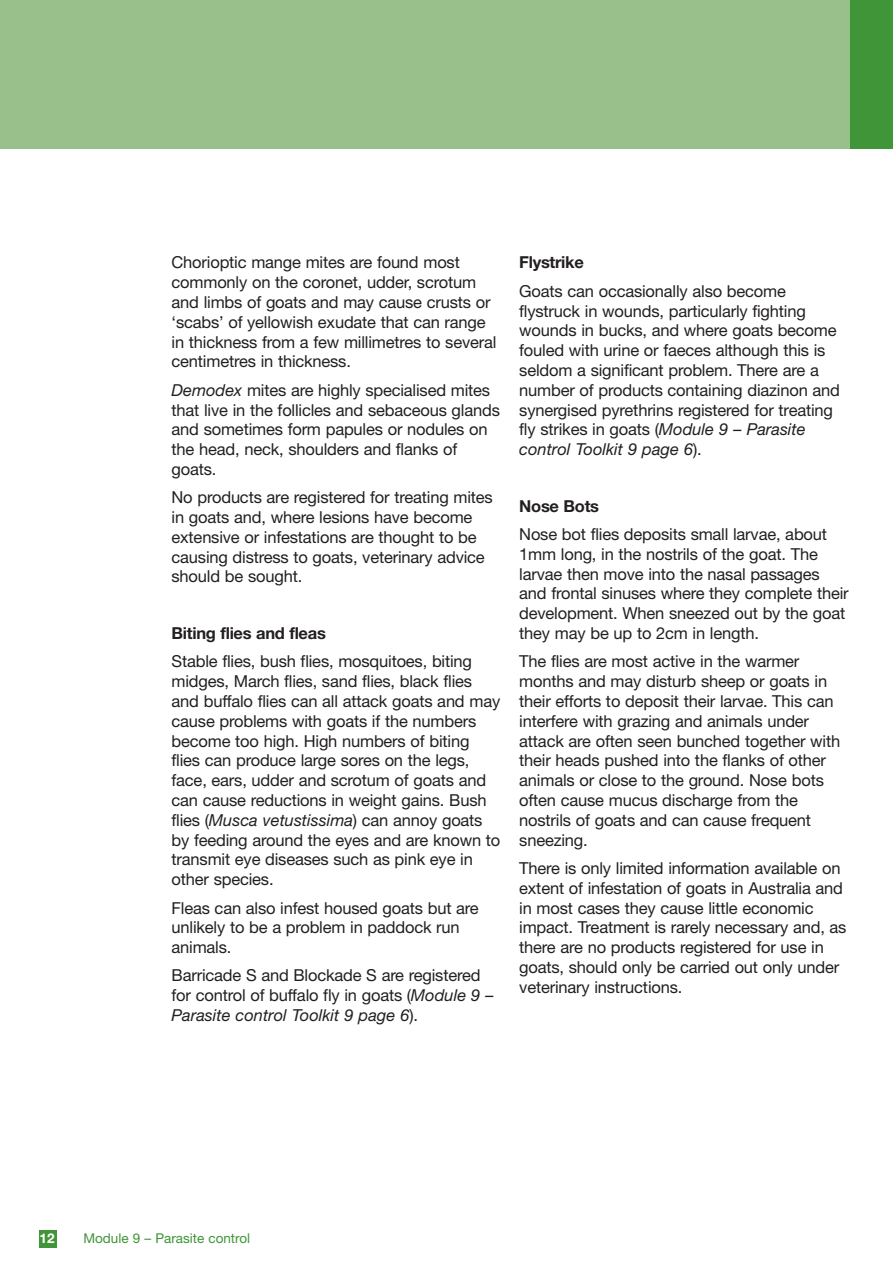
<style>
.page{position:relative;width:893px;height:1263px;background:#fff}
.page>*{position:absolute;margin:0;border:0;box-sizing:border-box;transform-origin:0 0}
.t1{font:16.5px/19.8px "Helvetica Neue";letter-spacing:-.01em;color:#231f20}
.t2{font:700 16.5px "Helvetica Neue";letter-spacing:-.015em;color:#231f20}
.t3{font:13.5px "Helvetica Neue";color:#3f9537}
.t4{font:700 13.5px "Helvetica Neue";color:#fff}
.s1{font-style:italic}
</style>
<div class="page">
<div style="left:39px;top:1230px;width:17px;height:17px;background:#3f9537"></div>
<div style="left:0;top:0;width:893px;height:149px;background:#99c08b"></div>
<div style="left:850px;top:0;width:43px;height:149px;background:#3f9537"></div>
<p class="t1" style="left:172px;top:254px;width:326px">Chorioptic mange mites are found most commonly on the coronet, udder, scrotum and limbs of goats and may cause crusts or ‘scabs’ of yellowish exudate that can range in thickness from a few millimetres to several centimetres in thickness.</p>
<p class="t1" style="left:172px;top:382px;width:330px"><span class="s1">Demodex</span> mites are highly specialised mites that live in the follicles and sebaceous glands and sometimes form papules or nodules on the head, neck, shoulders and flanks of goats.</p>
<p class="t1" style="left:172px;top:489px;width:323px">No products are registered for treating mites in goats and, where lesions have become extensive or infestations are thought to be causing distress to goats, veterinary advice should be sought.</p>
<p class="t2" style="left:172px;top:627px;width:156px">Biting flies and fleas</p>
<p class="t1" style="left:172px;top:653px;width:330px">Stable flies, bush flies, mosquitoes, biting midges, March flies, sand flies, black flies and buffalo flies can all attack goats and may cause problems with goats if the numbers become too high. High numbers of biting flies can produce large sores on the legs, face, ears, udder and scrotum of goats and can cause reductions in weight gains. Bush flies (<span class="s1">Musca vetustissima</span>) can annoy goats by feeding around the eyes and are known to transmit eye diseases such as pink eye in other species.</p>
<p class="t1" style="left:172px;top:899px;width:309px">Fleas can also infest housed goats but are unlikely to be a problem in paddock run animals.</p>
<p class="t1" style="left:172px;top:967px;width:324px">Barricade S and Blockade S are registered for control of buffalo fly in goats (<span class="s1">Module 9 –<br>Parasite control Toolkit 9 page 6</span>).</p>
<p class="t2" style="left:519px;top:257px;width:66px">Flystrike</p>
<p class="t1" style="left:519px;top:283px;width:322px">Goats can occasionally also become flystruck in wounds, particularly fighting wounds in bucks, and where goats become fouled with urine or faeces although this is seldom a significant problem. There are a number of products containing diazinon and synergised pyrethrins registered for treating fly strikes in goats (<span class="s1">Module 9 – Parasite control Toolkit 9 page 6</span>).</p>
<p class="t2" style="left:519px;top:500px;width:81px">Nose Bots</p>
<p class="t1" style="left:519px;top:526px;width:331px">Nose bot flies deposits small larvae, about 1mm long, in the nostrils of the goat. The larvae then move into the nasal passages and frontal sinuses where they complete their development. When sneezed out by the goat they may be up to 2cm in length.</p>
<p class="t1" style="left:519px;top:653px;width:322px">The flies are most active in the warmer months and may disturb sheep or goats in their efforts to deposit their larvae. This can interfere with grazing and animals under attack are often seen bunched together with their heads pushed into the flanks of other animals or close to the ground. Nose bots often cause mucus discharge from the nostrils of goats and can cause frequent sneezing.</p>
<p class="t1" style="left:519px;top:860px;width:329px">There is only limited information available on extent of infestation of goats in Australia and in most cases they cause little economic impact. Treatment is rarely necessary and, as there are no products registered for use in goats, should only be carried out only under veterinary instructions.</p>
<p class="t4" style="left:40px;top:1233px;width:17px">12</p>
<p class="t3" style="left:83px;top:1233px;width:168px">Module 9 – Parasite control</p>
</div>
